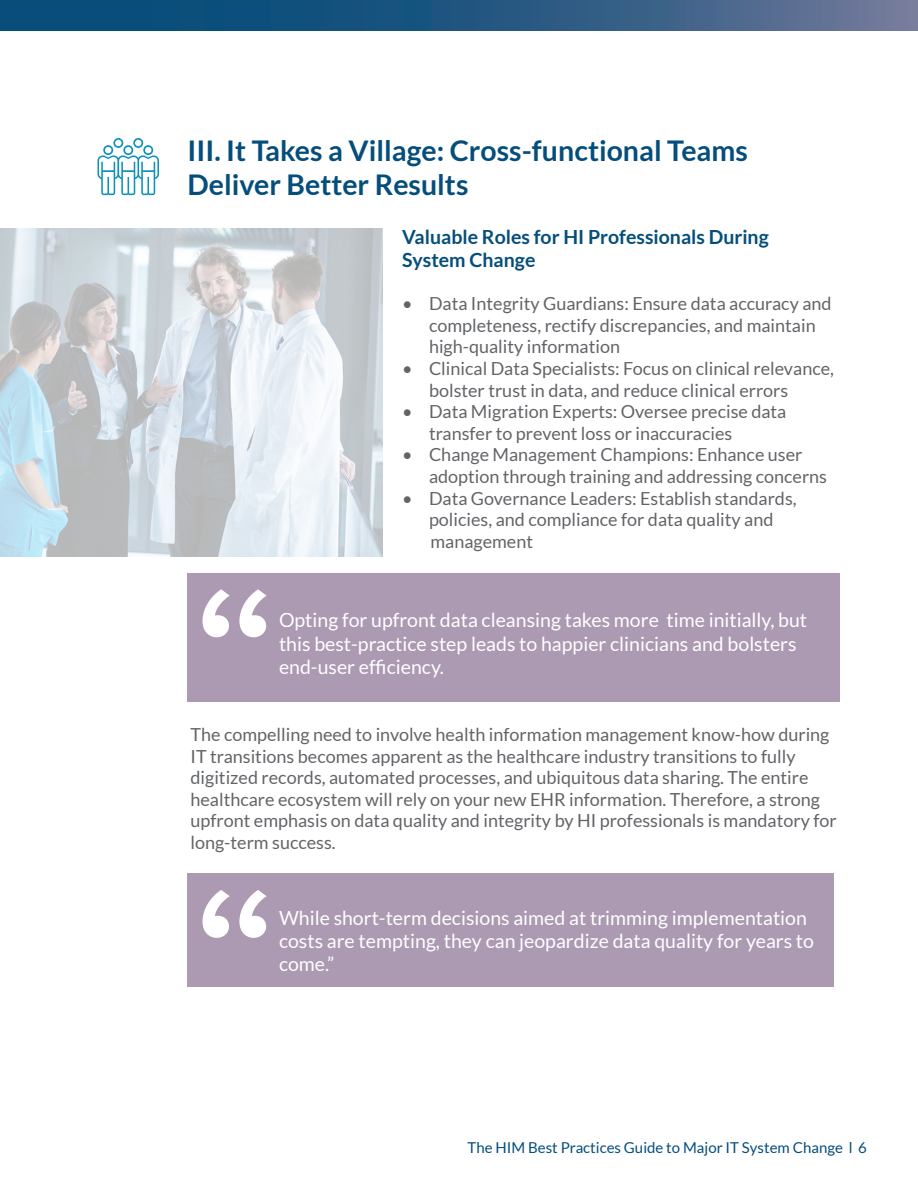
<style>
.page{position:relative;width:918px;height:1188px;background:#fff}
.page>*{position:absolute;margin:0;border:0;box-sizing:border-box;transform-origin:0 0}
.t1{font:700 28.5px/34.2px "Lato";color:#054e7b}
.t2{font:19.5px/23.4px "Lato";color:#fff}
.t3{font:700 19.5px/23.4px "Lato";color:#054e7b}
.t4{font:18px/21.6px "Lato";color:#626468}
.t5{font:15px "Lato";color:#054e7b}
</style>
<div class="page">
<div style="left:188px;top:873px;width:646px;height:114px;background:#ac99b2"></div>
<svg style="left:202px;top:890px;width:65px;height:48px"></svg>
<svg style="left:97px;top:138px;width:62px;height:57px"></svg>
<div style="left:188px;top:573px;width:652px;height:129px;background:#ac99b2"></div>
<svg style="left:202px;top:589px;width:65px;height:48px"></svg>
<svg style="left:0;top:228px;width:383px;height:329px;background:#d0d7dd"></svg>
<svg style="left:0;top:0;width:918px;height:31px;background:#2a5b84"></svg>
<h1 class="t1" style="left:188px;top:133px;width:562px">III. It Takes a Village: Cross-functional Teams<br>Deliver Better Results</h1>
<p class="t3" style="left:402px;top:225px;width:368px">Valuable Roles for HI Professionals During<br>System Change</p>
<p class="t4" style="left:429px;top:293px;width:404px;text-indent:-27px">• Data Integrity Guardians: Ensure data accuracy and completeness, rectify discrepancies, and maintain high-quality information</p>
<p class="t4" style="left:429px;top:358px;width:406px;text-indent:-27px">• Clinical Data Specialists: Focus on clinical relevance, bolster trust in data, and reduce clinical errors</p>
<p class="t4" style="left:429px;top:401px;width:359px;text-indent:-27px">• Data Migration Experts: Oversee precise data transfer to prevent loss or inaccuracies</p>
<p class="t4" style="left:429px;top:444px;width:400px;text-indent:-27px">• Change Management Champions: Enhance user adoption through training and addressing concerns</p>
<p class="t4" style="left:429px;top:487px;width:369px;text-indent:-27px">• Data Governance Leaders: Establish standards, policies, and compliance for data quality and management</p>
<p class="t2" style="left:279px;top:608px;width:530px">Opting for upfront data cleansing takes more time initially, but this best-practice step leads to happier clinicians and bolsters end-user efficiency.</p>
<p class="t4" style="left:191px;top:724px;width:648px">The compelling need to involve health information management know-how during IT transitions becomes apparent as the healthcare industry transitions to fully digitized records, automated processes, and ubiquitous data sharing. The entire healthcare ecosystem will rely on your new EHR information. Therefore, a strong upfront emphasis on data quality and integrity by HI professionals is mandatory for long-term success.</p>
<p class="t2" style="left:279px;top:906px;width:537px">While short-term decisions aimed at trimming implementation costs are tempting, they can jeopardize data quality for years to come.”</p>
<p class="t5" style="left:468px;top:1139px;width:401px">The HIM Best Practices Guide to Major IT System Change l 6</p>
</div>
